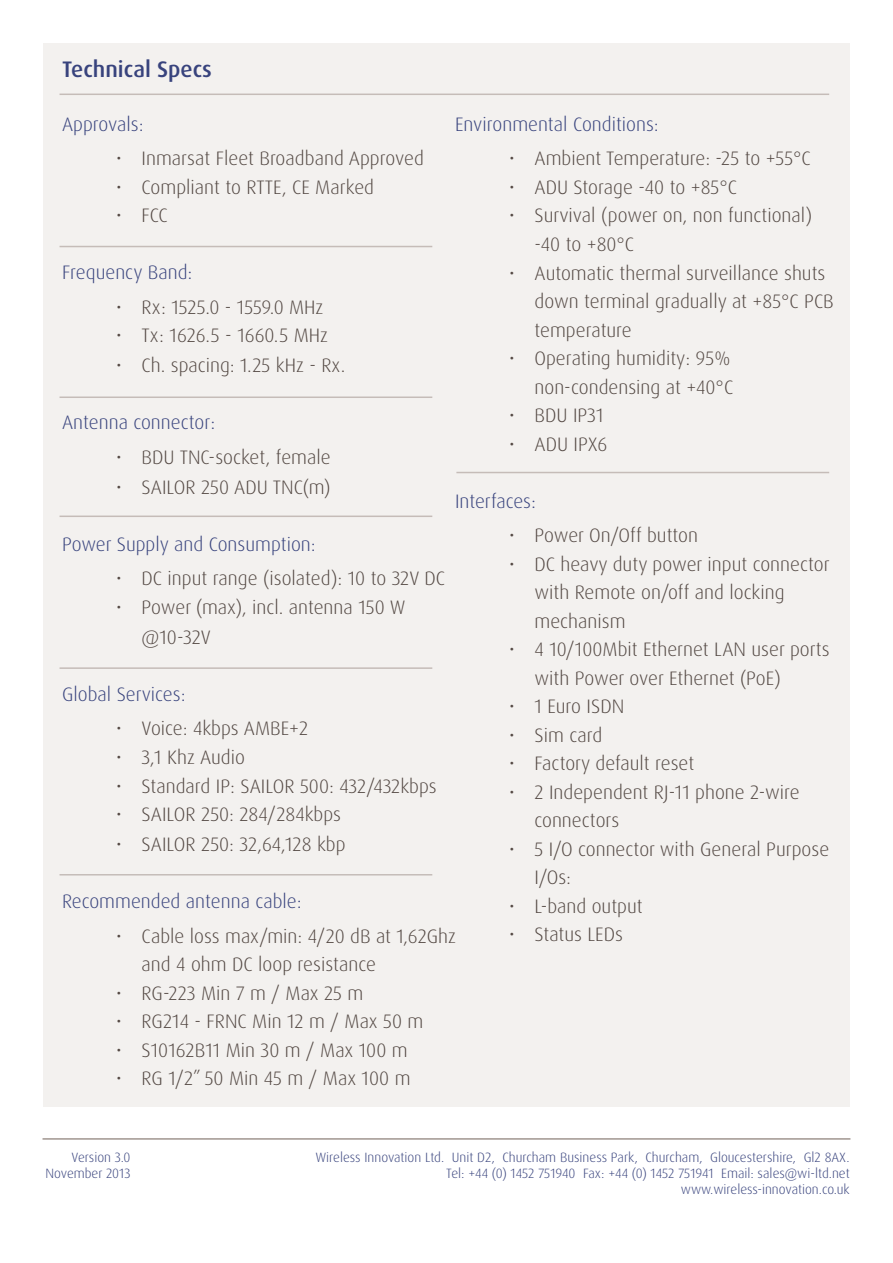
<style>
.page{position:relative;width:893px;height:1263px;background:#fff}
.page>*{position:absolute;margin:0;border:0;box-sizing:border-box;transform-origin:0 0}
.t1{font:500 22.5px "Dax OT";color:#38437d}
.t2{font:300 19.5px/28.5px "Dax OT";color:#534843}
.t3{font:300 19.5px "Dax OT";color:#38437d}
.t4{font:300 13.5px/16.2px "Dax OT";color:#38437d;text-align:right}
</style>
<div class="page">
<hr style="left:43px;top:1138px;width:807px;height:2px;background:#a0958f">
<div style="left:43px;top:43px;width:807px;height:1064px;background:#f3f1ef"></div>
<hr style="left:60px;top:94px;width:769px;height:1px;background:#c5bcb8">
<hr style="left:456px;top:472px;width:373px;height:1px;background:#c5bcb8">
<hr style="left:60px;top:246px;width:372px;height:1px;background:#c5bcb8">
<hr style="left:60px;top:396px;width:372px;height:2px;background:#c5bcb8">
<hr style="left:60px;top:515px;width:372px;height:2px;background:#c5bcb8">
<hr style="left:60px;top:667px;width:372px;height:2px;background:#c5bcb8">
<hr style="left:60px;top:874px;width:372px;height:1px;background:#c5bcb8">
<p class="t1" style="left:62px;top:55px;width:151px">Technical Specs</p>
<p class="t3" style="left:62px;top:112px;width:83px">Approvals:</p>
<p class="t2" style="left:116px;top:145px;width:309px">• Inmarsat Fleet Broadband Approved</p>
<p class="t2" style="left:116px;top:173px;width:260px">• Compliant to RTTE, CE Marked</p>
<p class="t2" style="left:116px;top:202px;width:53px">• FCC</p>
<p class="t3" style="left:455px;top:112px;width:205px">Environmental Conditions:</p>
<p class="t2" style="left:509px;top:145px;width:303px">• Ambient Temperature: -25 to +55°C</p>
<p class="t2" style="left:509px;top:173px;width:229px">• ADU Storage -40 to +85°C</p>
<p class="t2" style="left:534px;top:202px;width:279px;text-indent:-26px">• Survival (power on, non functional) -40 to +80°C</p>
<p class="t2" style="left:534px;top:259px;width:301px;text-indent:-26px">• Automatic thermal surveillance shuts down terminal gradually at +85°C PCB temperature</p>
<p class="t2" style="left:509px;top:344px;width:226px;text-align:right">• Operating humidity: 95% non-condensing at +40°C</p>
<p class="t2" style="left:509px;top:401px;width:96px">• BDU IP31</p>
<p class="t2" style="left:509px;top:430px;width:100px">• ADU IPX6</p>
<p class="t3" style="left:62px;top:260px;width:132px">Frequency Band:</p>
<p class="t2" style="left:116px;top:293px;width:209px">• Rx: 1525.0 - 1559.0 MHz</p>
<p class="t2" style="left:116px;top:322px;width:213px">• Tx: 1626.5 - 1660.5 MHz</p>
<p class="t2" style="left:116px;top:352px;width:231px">• Ch. spacing: 1.25 kHz - Rx.</p>
<p class="t3" style="left:62px;top:410px;width:155px">Antenna connector:</p>
<p class="t2" style="left:116px;top:443px;width:216px">• BDU TNC-socket, female</p>
<p class="t2" style="left:116px;top:473px;width:216px">• SAILOR 250 ADU TNC(m)</p>
<p class="t3" style="left:62px;top:532px;width:255px">Power Supply and Consumption:</p>
<p class="t2" style="left:116px;top:565px;width:330px">• DC input range (isolated): 10 to 32V DC</p>
<p class="t2" style="left:142px;top:592px;width:265px;line-height:30px;text-indent:-26px">• Power (max), incl. antenna 150 W @10-32V</p>
<p class="t3" style="left:62px;top:682px;width:125px">Global Services:</p>
<p class="t2" style="left:116px;top:715px;width:194px">• Voice: 4kbps AMBE+2</p>
<p class="t2" style="left:116px;top:743px;width:130px">• 3,1 Khz Audio</p>
<p class="t2" style="left:116px;top:772px;width:322px">• Standard IP: SAILOR 500: 432/432kbps</p>
<p class="t2" style="left:116px;top:800px;width:227px">• SAILOR 250: 284/284kbps</p>
<p class="t2" style="left:116px;top:830px;width:231px">• SAILOR 250: 32,64,128 kbp</p>
<p class="t3" style="left:62px;top:889px;width:241px">Recommended antenna cable:</p>
<p class="t2" style="left:142px;top:922px;width:316px;text-indent:-26px">• Cable loss max/min: 4/20 dB at 1,62Ghz and 4 ohm DC loop resistance</p>
<p class="t2" style="left:116px;top:979px;width:249px">• RG-223 Min 7 m / Max 25 m</p>
<p class="t2" style="left:116px;top:1007px;width:309px">• RG214 - FRNC Min 12 m / Max 50 m</p>
<p class="t2" style="left:116px;top:1036px;width:293px">• S10162B11 Min 30 m / Max 100 m</p>
<p class="t2" style="left:116px;top:1064px;width:296px">• RG 1/2” 50 Min 45 m / Max 100 m</p>
<p class="t3" style="left:455px;top:489px;width:82px">Interfaces:</p>
<p class="t2" style="left:509px;top:521px;width:191px">• Power On/Off button</p>
<p class="t2" style="left:534px;top:550px;width:297px;text-indent:-26px">• DC heavy duty power input connector with Remote on/off and locking mechanism</p>
<p class="t2" style="left:534px;top:635px;width:297px;text-indent:-26px">• 4 10/100Mbit Ethernet LAN user ports with Power over Ethernet (PoE)</p>
<p class="t2" style="left:509px;top:692px;width:117px">• 1 Euro ISDN</p>
<p class="t2" style="left:509px;top:721px;width:95px">• Sim card</p>
<p class="t2" style="left:509px;top:749px;width:187px">• Factory default reset</p>
<p class="t2" style="left:534px;top:778px;width:267px;text-indent:-26px">• 2 Independent RJ-11 phone 2-wire connectors</p>
<p class="t2" style="left:534px;top:835px;width:296px;text-indent:-26px">• 5 I/O connector with General Purpose<br>I/Os:</p>
<p class="t2" style="left:509px;top:892px;width:135px">• L-band output</p>
<p class="t2" style="left:509px;top:920px;width:115px">• Status LEDs</p>
<p class="t4" style="left:45px;top:1149px;width:87px">Version 3.0<br>November 2013</p>
<p class="t4" style="left:315px;top:1149px;width:536px">Wireless Innovation Ltd. Unit D2, Churcham Business Park, Churcham, Gloucestershire, Gl2 8AX.<br>Tel: +44 (0) 1452 751940 Fax: +44 (0) 1452 751941 Email: sales@wi-ltd.net www.wireless-innovation.co.uk</p>
</div>
